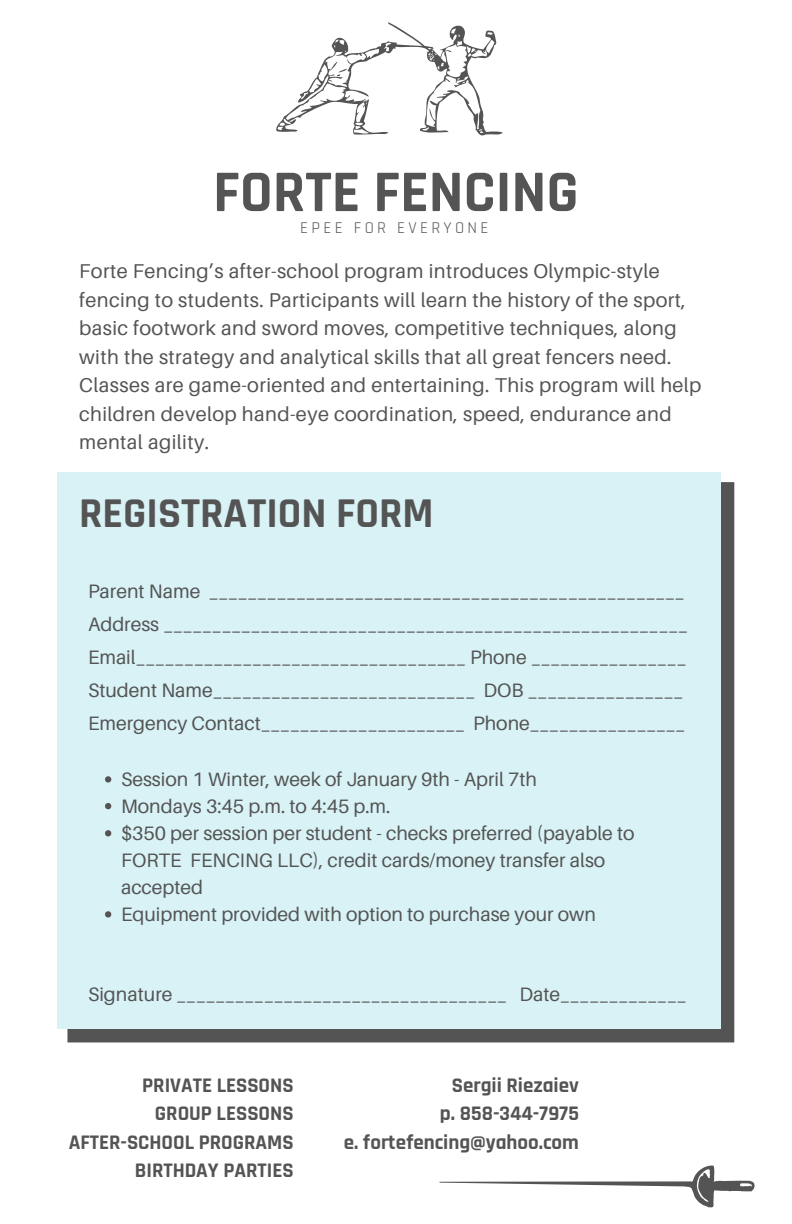
<style>
.page{position:relative;width:792px;height:1224px;background:#fff}
.page>*{position:absolute;margin:0;border:0;box-sizing:border-box;transform-origin:0 0}
.t1{font:700 59.6px "Rajdhani";color:#545454}
.t2{font:700 42.8px "Rajdhani";color:#545454}
.t3{font:700 21px/28.2px "Rajdhani";color:#545454;text-align:right}
.t4{font:20px/28.4px "Aileron";letter-spacing:.02em;color:#545454}
.t5{font:19.4px/27px "Aileron";color:#545454}
.t6{font:16.6px "Rajdhani";letter-spacing:.2em;color:#545454}
</style>
<div class="page">
<svg style="left:440px;top:1166px;width:315px;height:41px"></svg>
<div style="left:67px;top:482px;width:667px;height:560px;background:#545454"></div>
<div style="left:58px;top:472px;width:663px;height:557px;background:#d8f2f6"></div>
<svg style="left:276px;top:22px;width:227px;height:114px"></svg>
<svg style="left:105px;top:776px;width:6px;height:7px"></svg>
<svg style="left:105px;top:803px;width:6px;height:6px"></svg>
<svg style="left:105px;top:830px;width:6px;height:6px"></svg>
<svg style="left:105px;top:911px;width:6px;height:7px"></svg>
<h1 class="t1" style="left:213px;top:156px;width:367px">FORTE FENCING</h1>
<p class="t6" style="left:300px;top:218px;width:190px">EPEE FOR EVERYONE</p>
<p class="t4" style="left:79px;top:257px;width:624px">Forte Fencing’s after-school program introduces Olympic-style fencing to students. Participants will learn the history of the sport, basic footwork and sword moves, competitive techniques, along with the strategy and analytical skills that all great fencers need.<br>Classes are game-oriented and entertaining. This program will help children develop hand-eye coordination, speed, endurance and mental agility.</p>
<h2 class="t2" style="left:79px;top:487px;width:356px">REGISTRATION FORM</h2>
<p class="t5" style="left:88px;top:575px;width:601px;line-height:33px">Parent Name _________________________________________________ Address ______________________________________________________ Email__________________________________ Phone ________________ Student Name___________________________ DOB ________________ Emergency Contact_____________________ Phone________________</p>
<p class="t5" style="left:121px;top:766px;width:515px">Session 1 Winter, week of January 9th - April 7th<br>Mondays 3:45 p.m. to 4:45 p.m.<br>$350 per session per student - checks preferred (payable to FORTE FENCING LLC), credit cards/money transfer also accepted<br>Equipment provided with option to purchase your own</p>
<p class="t5" style="left:88px;top:981px;width:600px">Signature __________________________________ Date_____________</p>
<p class="t3" style="left:69px;top:1072px;width:226px">PRIVATE LESSONS<br>GROUP LESSONS<br>AFTER-SCHOOL PROGRAMS<br>BIRTHDAY PARTIES</p>
<p class="t3" style="left:344px;top:1072px;width:237px">Sergii Riezaiev<br>p. 858-344-7975<br>e. fortefencing@yahoo.com</p>
</div>
